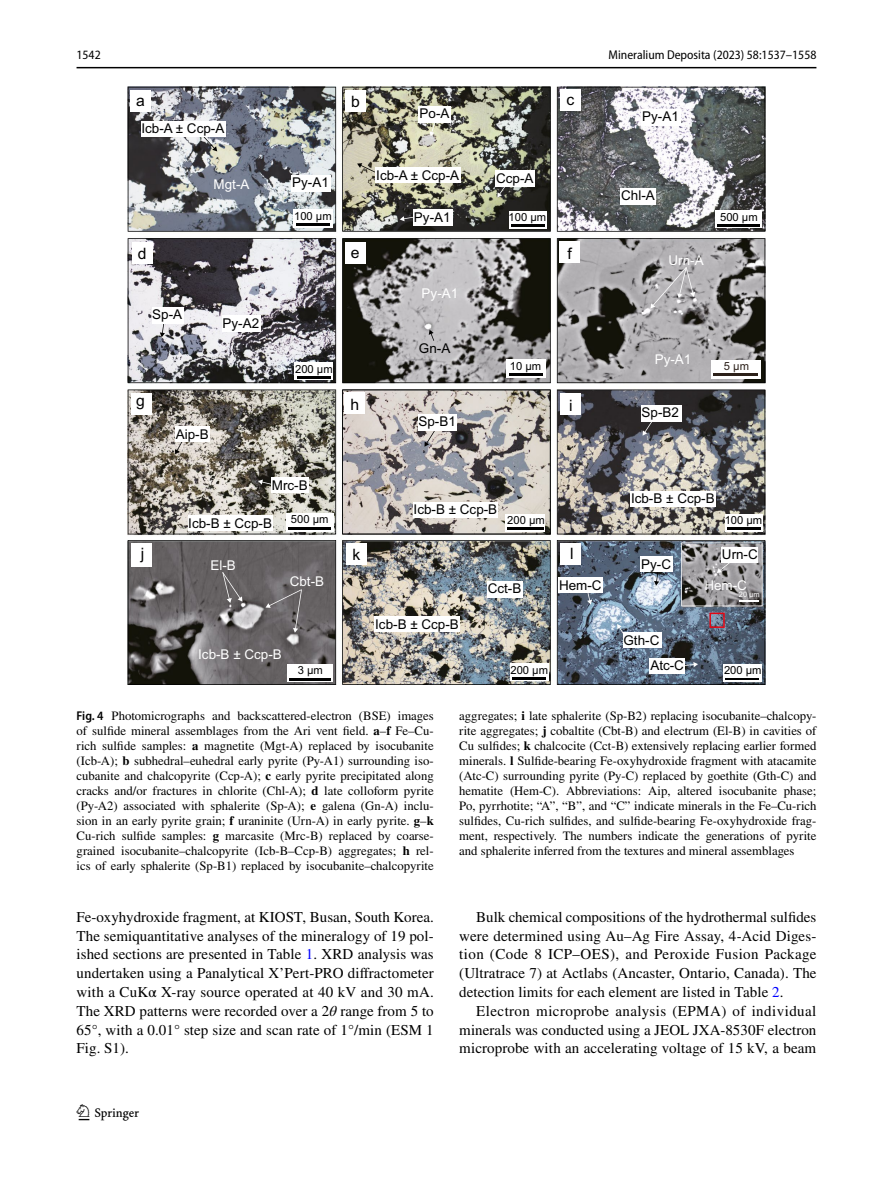
<style>
.page{position:relative;width:893px;height:1187px;background:#fff}
.page>*{position:absolute;margin:0;border:0;box-sizing:border-box;transform-origin:0 0}
.t1{font:22.5px "Springnew Regular 2";color:#000}
.t2{font:15.75px "Arial 5";color:#000}
.t3{font:15px/18.8px "STIX";letter-spacing:.005em;color:#000;text-align:justify}
.t4{font:13.5px/25.2px "Arial 5";color:#000}
.t5{font:13.5px "Arial 4";color:#000}
.t6{font:13.5px "Arial 5";color:#fff}
.t7{font:13.5px "Arial 4";color:#fff}
.t8{font:12.75px/15px "STIX";color:#000;text-align:justify}
.t9{font:semi-condensed 12.75px "Myriad Pro";color:#000}
.t10{font:11.25px "Arial 4";color:#000}
.t11{font:11.25px "Arial 5";color:#000}
.t12{font:11.25px "Arial 5";color:#2c211a}
.t13{font:7.5px "Arial 5";color:#fff}
.s1{font-family:"Myriad Pro";font-weight:600;font-stretch:semi-condensed}
.s2{font-weight:700}
.s3{color:#00f}
.s4{font-style:italic}
</style>
<div class="page">
<hr style="left:77px;top:67px;width:739px;height:1px;background:#000">
<img style="left:127px;top:87px;width:638px;height:598px">
<img style="left:342px;top:540px;width:209px;height:145px">
<div style="left:375px;top:616px;width:85px;height:16px;background:#fff"></div>
<div style="left:487px;top:581px;width:35px;height:16px;background:#fff"></div>
<div style="left:510px;top:663px;width:38px;height:18px;background:#fff"></div>
<hr style="left:512px;top:677px;width:34px;height:3px;background:#000">
<svg style="left:342px;top:389px;width:209px;height:145px;background:#b0aba8"></svg>
<div style="left:418px;top:414px;width:39px;height:17px;background:#fff"></div>
<div style="left:413px;top:502px;width:85px;height:15px;background:#fff"></div>
<svg style="left:128px;top:87px;width:208px;height:145px;background:#888b90"></svg>
<svg style="left:128px;top:238px;width:208px;height:145px;background:#8b898e"></svg>
<div style="left:152px;top:307px;width:31px;height:17px;background:#fff"></div>
<div style="left:295px;top:362px;width:38px;height:18px;background:#fff"></div>
<hr style="left:297px;top:376px;width:34px;height:2px;background:#000">
<svg style="left:557px;top:87px;width:208px;height:145px"></svg>
<div style="left:715px;top:210px;width:46px;height:18px;background:#fff"></div>
<hr style="left:718px;top:224px;width:42px;height:3px;background:#000">
<div style="left:642px;top:109px;width:39px;height:16px;background:#fff"></div>
<div style="left:620px;top:188px;width:36px;height:16px;background:#fff"></div>
<svg style="left:342px;top:238px;width:209px;height:145px;background:#7c7b79"></svg>
<svg style="left:557px;top:238px;width:208px;height:145px;background:#939192"></svg>
<div style="left:345px;top:243px;width:20px;height:21px;background:#fff"></div>
<div style="left:560px;top:242px;width:20px;height:21px;background:#fff"></div>
<div style="left:346px;top:543px;width:20px;height:21px;background:#fff"></div>
<div style="left:131px;top:90px;width:20px;height:22px;background:#fff"></div>
<div style="left:561px;top:90px;width:20px;height:21px;background:#fff"></div>
<div style="left:132px;top:243px;width:21px;height:21px;background:#fff"></div>
<svg style="left:557px;top:389px;width:208px;height:145px;background:#797877"></svg>
<div style="left:641px;top:405px;width:41px;height:16px;background:#fff"></div>
<div style="left:725px;top:513px;width:38px;height:18px;background:#fff"></div>
<hr style="left:727px;top:528px;width:34px;height:2px;background:#000">
<div style="left:561px;top:393px;width:20px;height:21px;background:#fff"></div>
<svg style="left:128px;top:540px;width:208px;height:145px;background:#696566"></svg>
<div style="left:131px;top:543px;width:21px;height:24px;background:#fff"></div>
<div style="left:344px;top:392px;width:21px;height:21px;background:#fff"></div>
<svg style="left:557px;top:540px;width:208px;height:145px;background:#7a8491"></svg>
<div style="left:721px;top:547px;width:37px;height:15px;background:#fff"></div>
<svg style="left:128px;top:389px;width:208px;height:145px;background:#99958d"></svg>
<div style="left:271px;top:477px;width:38px;height:16px;background:#fff"></div>
<div style="left:141px;top:121px;width:84px;height:16px;background:#fff"></div>
<svg style="left:342px;top:87px;width:209px;height:145px;background:#8a8a7c"></svg>
<div style="left:376px;top:167px;width:85px;height:16px;background:#fff"></div>
<p class="t9" style="left:77px;top:48px;width:26px">1542</p>
<p class="t9" style="left:608px;top:48px;width:209px">Mineralium Deposita (2023) 58:1537–1558</p>
<p class="t2" style="left:351px;top:92px;width:10px">b</p>
<p class="t2" style="left:136px;top:91px;width:10px">a</p>
<p class="t2" style="left:566px;top:90px;width:9px">c</p>
<p class="t5" style="left:420px;top:106px;width:31px">Po-A</p>
<p class="t4" style="left:141px;top:116px;width:84px">Icb-A ± Ccp-A</p>
<p class="t7" style="left:214px;top:176px;width:37px">Mgt-A</p>
<p class="t5" style="left:292px;top:175px;width:38px">Py-A1</p>
<p class="t2" style="left:138px;top:245px;width:10px">d</p>
<p class="t5" style="left:152px;top:306px;width:31px">Sp-A</p>
<p class="t10" style="left:294px;top:209px;width:39px">100 µm</p>
<p class="t5" style="left:223px;top:315px;width:38px">Py-A2</p>
<p class="t10" style="left:295px;top:362px;width:39px">200 µm</p>
<p class="t4" style="left:376px;top:162px;width:84px">Icb-A ± Ccp-A</p>
<p class="t4" style="left:414px;top:204px;width:38px">Py-A1</p>
<p class="t4" style="left:496px;top:165px;width:39px">Ccp-A</p>
<p class="t10" style="left:509px;top:211px;width:39px">100 µm</p>
<p class="t2" style="left:351px;top:243px;width:10px">e</p>
<p class="t2" style="left:567px;top:244px;width:6px">f</p>
<p class="t7" style="left:422px;top:285px;width:38px">Py-A1</p>
<p class="t5" style="left:419px;top:341px;width:33px">Gn-A</p>
<p class="t10" style="left:510px;top:359px;width:33px">10 µm</p>
<p class="t2" style="left:136px;top:391px;width:10px">g</p>
<p class="t2" style="left:350px;top:395px;width:10px">h</p>
<p class="t4" style="left:176px;top:421px;width:34px">Aip-B</p>
<p class="t4" style="left:272px;top:472px;width:37px">Mrc-B</p>
<p class="t2" style="left:141px;top:544px;width:5px">j</p>
<p class="t4" style="left:188px;top:510px;width:85px">Icb-B ± Ccp-B</p>
<p class="t11" style="left:291px;top:513px;width:39px">500 µm</p>
<p class="t6" style="left:210px;top:557px;width:27px">El-B</p>
<p class="t6" style="left:290px;top:573px;width:36px">Cbt-B</p>
<p class="t6" style="left:198px;top:646px;width:85px">Icb-B ± Ccp-B</p>
<p class="t11" style="left:298px;top:664px;width:27px">3 µm</p>
<p class="t2" style="left:352px;top:545px;width:9px">k</p>
<p class="t5" style="left:418px;top:413px;width:39px">Sp-B1</p>
<p class="t2" style="left:569px;top:396px;width:5px">i</p>
<p class="t5" style="left:414px;top:501px;width:85px">Icb-B ± Ccp-B</p>
<p class="t10" style="left:507px;top:513px;width:39px">200 µm</p>
<p class="t5" style="left:375px;top:616px;width:85px">Icb-B ± Ccp-B</p>
<p class="t5" style="left:488px;top:580px;width:35px">Cct-B</p>
<p class="t2" style="left:570px;top:544px;width:5px">l</p>
<p class="t4" style="left:559px;top:572px;width:44px">Hem-C</p>
<p class="t10" style="left:510px;top:663px;width:39px">200 µm</p>
<p class="t5" style="left:642px;top:109px;width:38px">Py-A1</p>
<p class="t5" style="left:621px;top:187px;width:35px">Chl-A</p>
<p class="t6" style="left:669px;top:252px;width:37px">Urn-A</p>
<p class="t10" style="left:720px;top:211px;width:39px">500 µm</p>
<p class="t6" style="left:655px;top:352px;width:38px">Py-A1</p>
<p class="t4" style="left:642px;top:400px;width:39px">Sp-B2</p>
<p class="t12" style="left:724px;top:359px;width:27px">5 µm</p>
<p class="t4" style="left:631px;top:486px;width:85px">Icb-B ± Ccp-B</p>
<p class="t11" style="left:725px;top:513px;width:39px">100 µm</p>
<p class="t4" style="left:641px;top:551px;width:31px">Py-C</p>
<p class="t4" style="left:722px;top:541px;width:37px">Urn-C</p>
<p class="t4" style="left:650px;top:627px;width:35px;text-indent:-27px">Gth-C<br>Atc-C</p>
<p class="t6" style="left:704px;top:577px;width:44px">Hem-C</p>
<p class="t13" style="left:739px;top:590px;width:22px">20 µm</p>
<p class="t11" style="left:724px;top:663px;width:39px">200 µm</p>
<p class="t8" style="left:77px;top:709px;width:359px"><span class="s1">Fig. 4</span> Photomicrographs and backscattered-electron (BSE) images of sulfide mineral assemblages from the Ari vent field. <span class="s2">a</span>–<span class="s2">f</span> Fe–Cu&shy;rich sulfide samples: <span class="s2">a</span> magnetite (Mgt-A) replaced by isocubanite (Icb-A); <span class="s2">b</span> subhedral–euhedral early pyrite (Py-A1) surrounding iso&shy;cubanite and chalcopyrite (Ccp-A); <span class="s2">c</span> early pyrite precipitated along cracks and/or fractures in chlorite (Chl-A); <span class="s2">d</span> late colloform pyrite (Py-A2) associated with sphalerite (Sp-A); <span class="s2">e</span> galena (Gn-A) inclu&shy;sion in an early pyrite grain; <span class="s2">f</span> uraninite (Urn-A) in early pyrite. <span class="s2">g</span>–<span class="s2">k </span>Cu-rich sulfide samples: <span class="s2">g</span> marcasite (Mrc-B) replaced by coarse&shy;grained isocubanite–chalcopyrite (Icb-B–Ccp-B) aggregates; <span class="s2">h</span> rel&shy;ics of early sphalerite (Sp-B1) replaced by isocubanite–chalcopyrite</p>
<p class="t8" style="left:459px;top:709px;width:359px">aggregates; <span class="s2">i</span> late sphalerite (Sp-B2) replacing isocubanite–chalcopy&shy;rite aggregates; <span class="s2">j</span> cobaltite (Cbt-B) and electrum (El-B) in cavities of Cu sulfides; <span class="s2">k</span> chalcocite (Cct-B) extensively replacing earlier formed minerals. <span class="s2">l</span> Sulfide-bearing Fe-oxyhydroxide fragment with atacamite (Atc-C) surrounding pyrite (Py-C) replaced by goethite (Gth-C) and hematite (Hem-C). Abbreviations: Aip, altered isocubanite phase; Po, pyrrhotite; “A”, “B”, and “C” indicate minerals in the Fe–Cu-rich sulfides, Cu-rich sulfides, and sulfide-bearing Fe-oxyhydroxide frag&shy;ment, respectively. The numbers indicate the generations of pyrite and sphalerite inferred from the textures and mineral assemblages</p>
<p class="t3" style="left:77px;top:908px;width:359px">Fe-oxyhydroxide fragment, at KIOST, Busan, South Korea.<br>The semiquantitative analyses of the mineralogy of 19 pol&shy;ished sections are presented in Table <span class="s3">1</span>. XRD analysis was undertaken using a Panalytical X’Pert-PRO diffractometer with a CuKα X-ray source operated at 40 kV and 30 mA.<br>The XRD patterns were recorded over a 2<span class="s4">θ</span> range from 5 to 65°, with a 0.01° step size and scan rate of 1°/min (ESM 1<br>Fig. S1).</p>
<p class="t3" style="left:459px;top:908px;width:359px;text-indent:17px">Bulk chemical compositions of the hydrothermal sulfides were determined using Au–Ag Fire Assay, 4-Acid Diges&shy;tion (Code 8 ICP–OES), and Peroxide Fusion Package (Ultratrace 7) at Actlabs (Ancaster, Ontario, Canada). The detection limits for each element are listed in Table <span class="s3">2</span>.</p>
<p class="t3" style="left:459px;top:1002px;width:359px;text-indent:17px">Electron microprobe analysis (EPMA) of individual minerals was conducted using a JEOL JXA-8530F electron microprobe with an accelerating voltage of 15 kV, a beam</p>
<h1 class="t1" style="left:79px;top:1104px;width:62px">1 3</h1>
</div>
